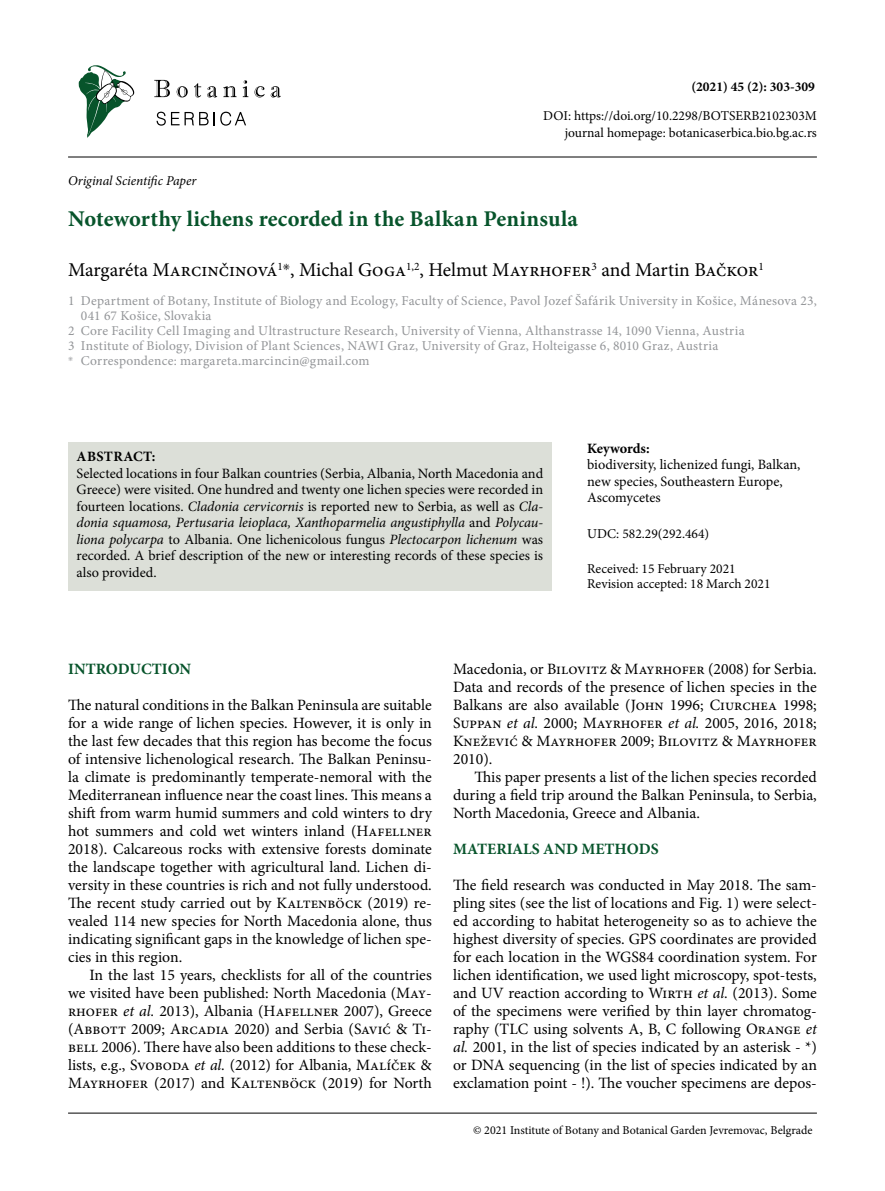
<style>
.page{position:relative;width:885px;height:1191px;background:#fff}
.page>*{position:absolute;margin:0;border:0;box-sizing:border-box;transform-origin:0 0}
.t1{font:700 22.5px "Minion Pro";letter-spacing:.005em;color:#07542b}
.t2{font:19.5px "Minion Pro";color:#000}
.t3{font:15.75px/18px "Minion Pro";color:#000;text-align:justify}
.t4{font:700 15.75px "Minion Pro";color:#07542b}
.t5{font:14.25px/16.5px "Minion Pro";color:#000;text-align:justify}
.t6{font:700 14.25px "Minion Pro";letter-spacing:.01em;color:#000}
.t7{font:13.5px "Minion Pro";letter-spacing:.02em;color:#939598}
.t8{font:13.5px/16.2px "Minion Pro";color:#000;text-align:right}
.t9{font:italic 13.5px "Minion Pro";letter-spacing:-.005em;color:#000}
.t10{font:700 13.5px "Minion Pro";color:#000}
.t11{font:12px "Minion Pro";color:#000}
.s1{font-style:italic}
</style>
<div class="page">
<hr style="left:68px;top:157px;width:748px;height:1px;background:#000">
<hr style="left:68px;top:1112px;width:748px;height:1px;background:#000">
<div style="left:68px;top:442px;width:483px;height:148px;background:#dcdfd8"></div>
<svg style="left:78px;top:65px;width:56px;height:73px"></svg>
<svg style="left:156px;top:112px;width:52px;height:14px"></svg>
<svg style="left:214px;top:112px;width:32px;height:14px"></svg>
<svg style="left:154px;top:80px;width:16px;height:17px"></svg>
<svg style="left:177px;top:86px;width:11px;height:11px"></svg>
<svg style="left:194px;top:83px;width:7px;height:14px"></svg>
<svg style="left:207px;top:86px;width:10px;height:11px"></svg>
<svg style="left:223px;top:86px;width:13px;height:11px"></svg>
<svg style="left:243px;top:80px;width:5px;height:17px"></svg>
<svg style="left:254px;top:86px;width:11px;height:11px"></svg>
<svg style="left:271px;top:86px;width:10px;height:11px"></svg>
<p class="t9" style="left:68px;top:172px;width:130px">Original Scientific Paper</p>
<p class="t10" style="left:691px;top:78px;width:125px">(2021) 45 (2): 303-309</p>
<p class="t8" style="left:543px;top:108px;width:275px">DOI: https://doi.org/10.2298/BOTSERB2102303M journal homepage: botanicaserbica.bio.bg.ac.rs</p>
<h1 class="t1" style="left:68px;top:203px;width:511px">Noteworthy lichens recorded in the Balkan Peninsula</h1>
<p class="t2" style="left:68px;top:257px;width:697px">Margaréta Marcinčinová<sup>1✳</sup>, Michal Goga<sup>1,2</sup>, Helmut Mayrhofer<sup>3</sup> and Martin Bačkor<sup>1</sup></p>
<p class="t7" style="left:68px;top:292px;width:750px">1 Department of Botany, Institute of Biology and Ecology, Faculty of Science, Pavol Jozef Šafárik University in Košice, Mánesova 23,</p>
<p class="t7" style="left:81px;top:307px;width:132px">041 67 Košice, Slovakia</p>
<p class="t7" style="left:68px;top:322px;width:678px">2 Core Facility Cell Imaging and Ultrastructure Research, University of Vienna, Althanstrasse 14, 1090 Vienna, Austria</p>
<p class="t7" style="left:68px;top:337px;width:651px">3 Institute of Biology, Division of Plant Sciences, NAWI Graz, University of Graz, Holteigasse 6, 8010 Graz, Austria</p>
<p class="t7" style="left:68px;top:352px;width:303px"><sup>✳</sup> Correspondence: margareta.marcincin@gmail.com</p>
<p class="t6" style="left:77px;top:446px;width:80px">ABSTRACT:</p>
<p class="t5" style="left:77px;top:465px;width:468px">Selected locations in four Balkan countries (Serbia, Albania, North Macedonia and Greece) were visited. One hundred and twenty one lichen species were recorded in fourteen locations. <span class="s1">Cladonia cervicornis</span> is reported new to Serbia, as well as <span class="s1">Cla&shy;donia squamosa, Pertusaria leioplaca, Xanthoparmelia angustiphylla</span> and <span class="s1">Polycau&shy;liona polycarpa</span> to Albania. One lichenicolous fungus <span class="s1">Plectocarpon lichenum</span> was recorded. A brief description of the new or interesting records of these species is also provided.</p>
<p class="t6" style="left:587px;top:438px;width:64px">Keywords:</p>
<p class="t5" style="left:587px;top:456px;width:215px;text-align:left">biodiversity, lichenized fungi, Balkan, new species, Southeastern Europe,<br>Ascomycetes</p>
<p class="t8" style="left:587px;top:525px;width:123px">UDC: 582.29(292.464)</p>
<p class="t8" style="left:587px;top:561px;width:185px;line-height:15px;text-align:left">Received: 15 February 2021<br>Revision accepted: 18 March 2021</p>
<p class="t4" style="left:68px;top:658px;width:125px">INTRODUCTION</p>
<p class="t3" style="left:68px;top:696px;width:365px">The natural conditions in the Balkan Peninsula are suitable for a wide range of lichen species. However, it is only in the last few decades that this region has become the focus of intensive lichenological research. The Balkan Peninsu&shy;la climate is predominantly temperate-nemoral with the Mediterranean influence near the coast lines. This means a shift from warm humid summers and cold winters to dry hot summers and cold wet winters inland (Hafellner 2018). Calcareous rocks with extensive forests dominate the landscape together with agricultural land. Lichen di&shy;versity in these countries is rich and not fully understood.<br>The recent study carried out by Kaltenböck (2019) re&shy;vealed 114 new species for North Macedonia alone, thus indicating significant gaps in the knowledge of lichen spe&shy;cies in this region.</p>
<p class="t3" style="left:68px;top:966px;width:365px;text-indent:21px">In the last 15 years, checklists for all of the countries we visited have been published: North Macedonia (May&shy;rhofer <span class="s1">et al.</span> 2013), Albania (Hafellner 2007), Greece (Abbott 2009; Arcadia 2020) and Serbia (Savić &amp; Ti&shy;bell 2006). There have also been additions to these check&shy;lists, e.g., Svoboda <span class="s1">et al.</span> (2012) for Albania, Malíček &amp; Mayrhofer (2017) and Kaltenböck (2019) for North</p>
<p class="t3" style="left:453px;top:660px;width:365px">Macedonia, or Bilovitz &amp; Mayrhofer (2008) for Serbia.<br>Data and records of the presence of lichen species in the Balkans are also available (John 1996; Ciurchea 1998; Suppan <span class="s1">et al.</span> 2000; Mayrhofer <span class="s1">et al.</span> 2005, 2016, 2018; Knežević &amp; Mayrhofer 2009; Bilovitz &amp; Mayrhofer 2010).</p>
<p class="t3" style="left:453px;top:768px;width:365px;text-indent:21px">This paper presents a list of the lichen species recorded during a field trip around the Balkan Peninsula, to Serbia, North Macedonia, Greece and Albania.</p>
<p class="t4" style="left:453px;top:838px;width:207px">MATERIALS AND METHODS</p>
<p class="t3" style="left:453px;top:876px;width:365px">The field research was conducted in May 2018. The sam&shy;pling sites (see the list of locations and Fig. 1) were select&shy;ed according to habitat heterogeneity so as to achieve the highest diversity of species. GPS coordinates are provided for each location in the WGS84 coordination system. For lichen identification, we used light microscopy, spot-tests, and UV reaction according to Wirth <span class="s1">et al.</span> (2013). Some of the specimens were verified by thin layer chromatog&shy;raphy (TLC using solvents A, B, C following Orange <span class="s1">et al.</span> 2001, in the list of species indicated by an asterisk - *) or DNA sequencing (in the list of species indicated by an exclamation point - !). The voucher specimens are depos-</p>
<p class="t11" style="left:473px;top:1121px;width:341px">© 2021 Institute of Botany and Botanical Garden Jevremovac, Belgrade</p>
</div>
